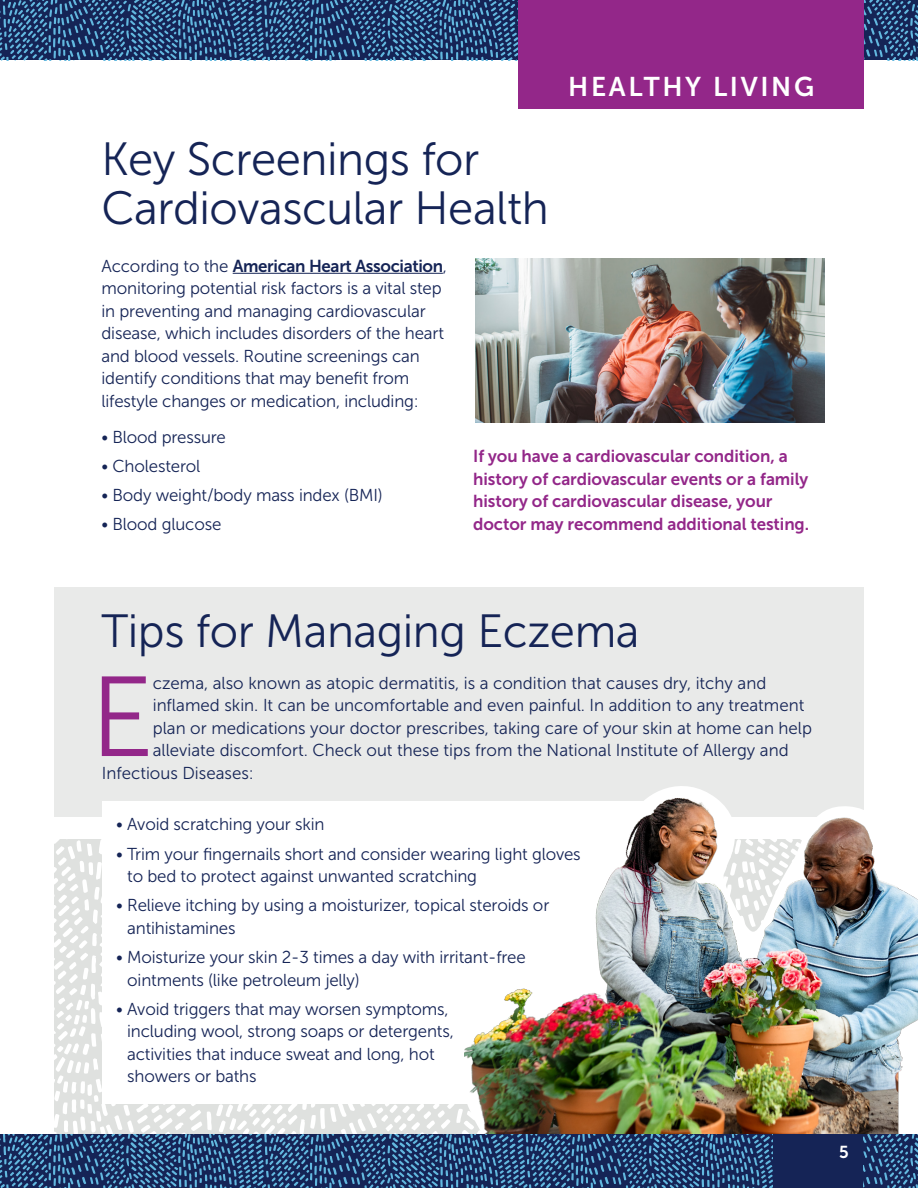
<style>
.page{position:relative;width:918px;height:1188px;background:#fff}
.page>*{position:absolute;margin:0;border:0;box-sizing:border-box;transform-origin:0 0}
.Content_-_Body-P{font:113.25px "Museo Sans 300";color:#932789}
.Content_-_Header-H2{font:46.5px/49.5px "Museo Sans 300";letter-spacing:-.01em;color:#152456}
.Content_-_Header-H3{font:46.5px "Museo Sans 300";letter-spacing:-.01em;color:#152456}
.Content_-_Body-P-2{font:27px "Museo Sans 700";letter-spacing:.06em;color:#fff}
.Content_-_Section_Headers-H1{font:27px "Museo Sans 700";letter-spacing:.1em;color:#fff}
.Content_-_Body-P-3{font:17.25px/22.5px "Museo Sans 300";letter-spacing:-.01em;color:#152456}
.Content_-_Body-P-4{font:17.25px/22.5px "Museo Sans 700";letter-spacing:-.005em;color:#932789}
.t1{font:17.25px "Museo Sans 700";color:#fff}
.s1{font-family:"Museo Sans 700"}
</style>
<div class="page">
<svg style="left:0;top:1134px;width:918px;height:54px;fill:#152456"></svg>
<div style="left:773px;top:1134px;width:89px;height:54px;background:#152456"></div>
<svg style="left:0;top:0;width:918px;height:60px;fill:#152456"></svg>
<svg style="left:54px;top:840px;width:408px;height:294px;fill:#dfe1df"></svg>
<div style="left:54px;top:587px;width:810px;height:230px;background:#e9eae9"></div>
<img style="left:475px;top:259px;width:350px;height:163px">
<div style="left:102px;top:801px;width:563px;height:303px;background:#fff"></div>
<svg style="left:444px;top:786px;width:259px;height:347px"></svg>
<img style="left:464px;top:791px;width:454px;height:343px">
<div style="left:518px;top:0;width:346px;height:109px;background:#932789"></div>
<hr style="left:233px;top:273px;width:210px;height:1px;background:#152456">
<p class="Content_-_Body-P-2" style="left:551px;top:72px;width:282px">JUST FOR MEMBERS</p>
<h1 class="Content_-_Section_Headers-H1" style="left:568px;top:72px;width:247px">HEALTHY LIVING</h1>
<h2 class="Content_-_Header-H2" style="left:102px;top:134px;width:449px">Key Screenings for<br>Cardiovascular Health</h2>
<p class="Content_-_Body-P-3" style="left:102px;top:255px;width:347px">According to the <span class="s1">American Heart Association</span>, monitoring potential risk factors is a vital step in preventing and managing cardiovascular disease, which includes disorders of the heart and blood vessels. Routine screenings can identify conditions that may benefit from lifestyle changes or medication, including:</p>
<p class="Content_-_Body-P-3" style="left:102px;top:426px;width:126px">• Blood pressure</p>
<p class="Content_-_Body-P-3" style="left:102px;top:455px;width:100px">• Cholesterol</p>
<p class="Content_-_Body-P-3" style="left:102px;top:484px;width:283px">• Body weight/body mass index (BMI)</p>
<p class="Content_-_Body-P-3" style="left:102px;top:513px;width:121px">• Blood glucose</p>
<p class="Content_-_Body-P-4" style="left:473px;top:445px;width:337px">If you have a cardiovascular condition, a history of cardiovascular events or a family history of cardiovascular disease, your doctor may recommend additional testing.</p>
<h3 class="Content_-_Header-H3" style="left:102px;top:606px;width:540px">Tips for Managing Eczema</h3>
<p class="Content_-_Body-P" style="left:90px;top:656px;width:65px">E</p>
<p class="Content_-_Body-P-3" style="left:153px;top:671px;width:615px">czema, also known as atopic dermatitis, is a condition that causes dry, itchy and</p>
<p class="Content_-_Body-P-3" style="left:153px;top:694px;width:653px">inflamed skin. It can be uncomfortable and even painful. In addition to any treatment</p>
<p class="Content_-_Body-P-3" style="left:153px;top:716px;width:661px">plan or medications your doctor prescribes, taking care of your skin at home can help</p>
<p class="Content_-_Body-P-3" style="left:153px;top:739px;width:637px">alleviate discomfort. Check out these tips from the National Institute of Allergy and</p>
<p class="Content_-_Body-P-3" style="left:102px;top:761px;width:153px">Infectious Diseases:</p>
<p class="Content_-_Body-P-3" style="left:116px;top:813px;width:210px">• Avoid scratching your skin</p>
<p class="Content_-_Body-P-3" style="left:127px;top:842px;width:455px;text-indent:-11px">• Trim your fingernails short and consider wearing light gloves to bed to protect against unwanted scratching</p>
<p class="Content_-_Body-P-3" style="left:127px;top:894px;width:424px;text-indent:-11px">• Relieve itching by using a moisturizer, topical steroids or antihistamines</p>
<p class="Content_-_Body-P-3" style="left:127px;top:946px;width:400px;text-indent:-11px">• Moisturize your skin 2-3 times a day with irritant-free ointments (like petroleum jelly)</p>
<p class="Content_-_Body-P-3" style="left:127px;top:998px;width:328px;text-indent:-11px">• Avoid triggers that may worsen symptoms, including wool, strong soaps or detergents, activities that induce sweat and long, hot showers or baths</p>
<p class="t1" style="left:839px;top:1143px;width:11px">5</p>
</div>
